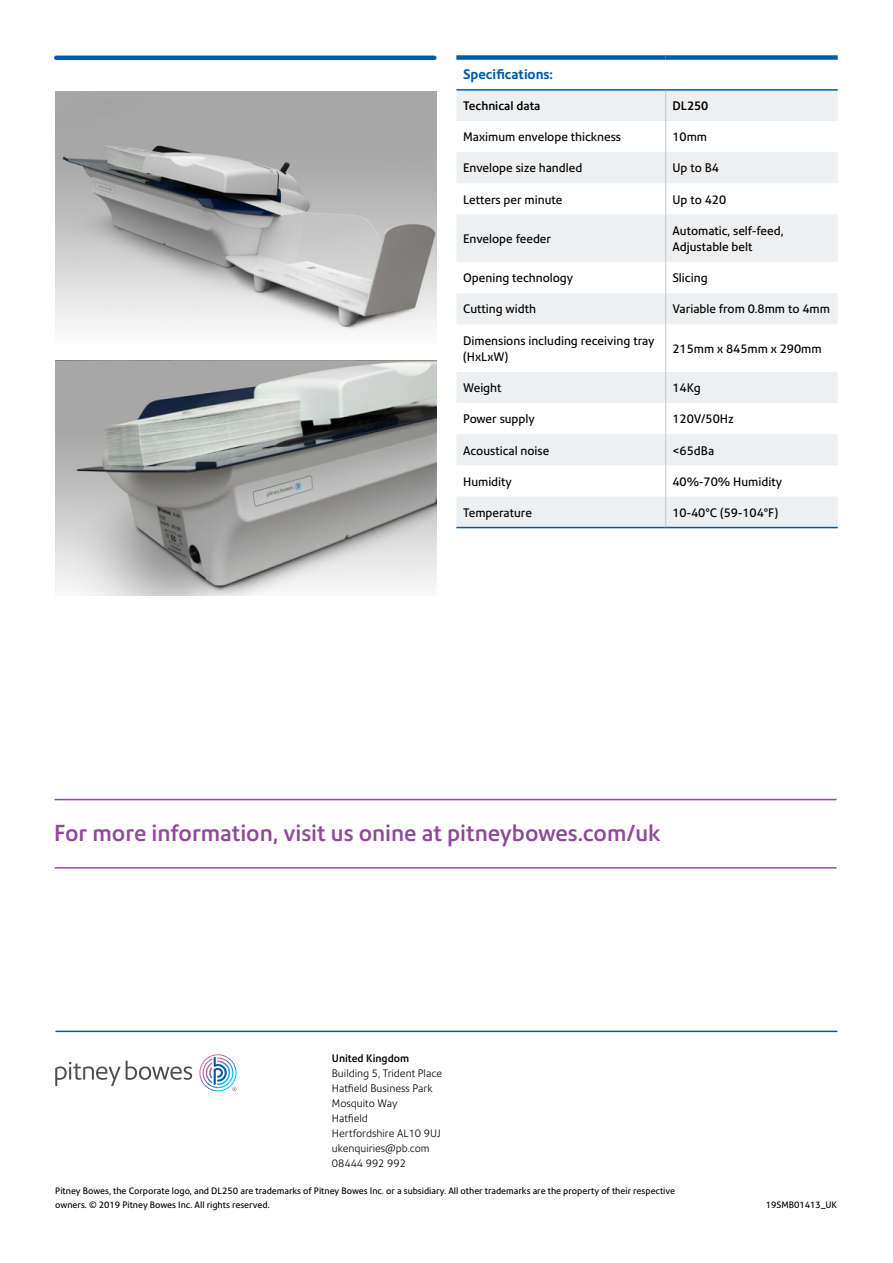
<style>
.page{position:relative;width:893px;height:1263px;background:#fff}
.page>*{position:absolute;margin:0;border:0;box-sizing:border-box;transform-origin:0 0}
.t1{font:500 22.5px "Precision Sans";color:#90499c}
.t2{font:700 13.5px "Precision Sans";color:#005baa}
.t3{font:12px/16.5px "Precision Sans";color:#000}
.t4{font:500 12px "Precision Sans";color:#000}
.t5{font:300 10.5px/15px "Precision Sans";color:#000}
.t6{font:500 10.5px "Precision Sans";color:#000}
.t7{font:9px/13.5px "Precision Sans";color:#000}
</style>
<div class="page">
<img style="left:55px;top:91px;width:382px;height:240px">
<img style="left:55px;top:360px;width:382px;height:235px">
<svg style="left:456px;top:91px;width:382px;height:436px;fill:#eeeff0"></svg>
<hr style="left:665px;top:91px;width:1px;height:30px;background:#c7c8ca">
<hr style="left:665px;top:121px;width:1px;height:31px;background:#c7c8ca">
<hr style="left:665px;top:152px;width:1px;height:31px;background:#c7c8ca">
<hr style="left:665px;top:183px;width:1px;height:31px;background:#c7c8ca">
<hr style="left:665px;top:214px;width:1px;height:48px;background:#c7c8ca">
<hr style="left:665px;top:262px;width:1px;height:31px;background:#c7c8ca">
<hr style="left:665px;top:293px;width:1px;height:31px;background:#c7c8ca">
<hr style="left:665px;top:324px;width:1px;height:48px;background:#c7c8ca">
<hr style="left:665px;top:372px;width:1px;height:31px;background:#c7c8ca">
<hr style="left:665px;top:403px;width:1px;height:31px;background:#c7c8ca">
<hr style="left:665px;top:434px;width:1px;height:31px;background:#c7c8ca">
<hr style="left:665px;top:465px;width:1px;height:31px;background:#c7c8ca">
<hr style="left:665px;top:496px;width:1px;height:31px;background:#c7c8ca">
<div style="left:456px;top:55px;width:210px;height:5px;background:#005baa"></div>
<div style="left:666px;top:55px;width:172px;height:5px;background:#005baa"></div>
<hr style="left:456px;top:89px;width:210px;height:2px;background:#005baa">
<hr style="left:666px;top:89px;width:172px;height:2px;background:#005baa">
<hr style="left:456px;top:527px;width:210px;height:1px;background:#005baa">
<hr style="left:666px;top:527px;width:172px;height:1px;background:#005baa">
<hr style="left:56px;top:56px;width:378px;height:4px;background:#005baa">
<hr style="left:56px;top:1031px;width:781px;height:1px;background:#005baa">
<svg style="left:55px;top:1061px;width:137px;height:25px"></svg>
<svg style="left:199px;top:1054px;width:38px;height:37px"></svg>
<hr style="left:55px;top:867px;width:781px;height:2px;background:#90499c">
<hr style="left:55px;top:799px;width:781px;height:1px;background:#90499c">
<p class="t2" style="left:463px;top:66px;width:91px">Specifications:</p>
<p class="t4" style="left:463px;top:99px;width:79px">Technical data</p>
<p class="t4" style="left:672px;top:99px;width:38px">DL250</p>
<p class="t3" style="left:463px;top:129px;width:159px">Maximum envelope thickness</p>
<p class="t3" style="left:672px;top:129px;width:36px">10mm</p>
<p class="t3" style="left:463px;top:160px;width:121px">Envelope size handled</p>
<p class="t3" style="left:672px;top:160px;width:48px">Up to B4</p>
<p class="t3" style="left:463px;top:191px;width:101px">Letters per minute</p>
<p class="t3" style="left:672px;top:191px;width:55px">Up to 420</p>
<p class="t3" style="left:463px;top:230px;width:89px">Envelope feeder</p>
<p class="t3" style="left:672px;top:222px;width:113px">Automatic, self-feed,<br>Adjustable belt</p>
<p class="t3" style="left:463px;top:270px;width:112px">Opening technology</p>
<p class="t3" style="left:672px;top:270px;width:37px">Slicing</p>
<p class="t3" style="left:463px;top:301px;width:74px">Cutting width</p>
<p class="t3" style="left:672px;top:301px;width:159px">Variable from 0.8mm to 4mm</p>
<p class="t3" style="left:463px;top:332px;width:193px">Dimensions including receiving tray (HxLxW)</p>
<p class="t3" style="left:672px;top:340px;width:151px">215mm x 845mm x 290mm</p>
<p class="t3" style="left:463px;top:380px;width:40px">Weight</p>
<p class="t3" style="left:672px;top:380px;width:30px">14Kg</p>
<p class="t3" style="left:463px;top:411px;width:73px">Power supply</p>
<p class="t3" style="left:672px;top:411px;width:63px">120V/50Hz</p>
<p class="t3" style="left:463px;top:442px;width:88px">Acoustical noise</p>
<p class="t3" style="left:672px;top:442px;width:43px">&lt;65dBa</p>
<p class="t3" style="left:463px;top:473px;width:50px">Humidity</p>
<p class="t3" style="left:672px;top:473px;width:111px">40%-70% Humidity</p>
<p class="t3" style="left:463px;top:504px;width:70px">Temperature</p>
<p class="t3" style="left:672px;top:504px;width:107px">10-40°C (59-104°F)</p>
<h1 class="t1" style="left:54px;top:819px;width:608px">For more information, visit us onine at pitneybowes.com/uk</h1>
<p class="t6" style="left:332px;top:1052px;width:79px">United Kingdom</p>
<p class="t5" style="left:332px;top:1066px;width:112px">Building 5, Trident Place<br>Hatfield Business Park<br>Mosquito Way<br>Hatfield<br>Hertfordshire AL10 9UJ ukenquiries@pb.com<br>08444 992 992</p>
<p class="t7" style="left:55px;top:1184px;width:621px">Pitney Bowes, the Corporate logo, and DL250 are trademarks of Pitney Bowes Inc. or a subsidiary. All other trademarks are the property of their respective owners. © 2019 Pitney Bowes Inc. All rights reserved.</p>
<p class="t7" style="left:766px;top:1198px;width:73px">19SMB01413_UK</p>
</div>
